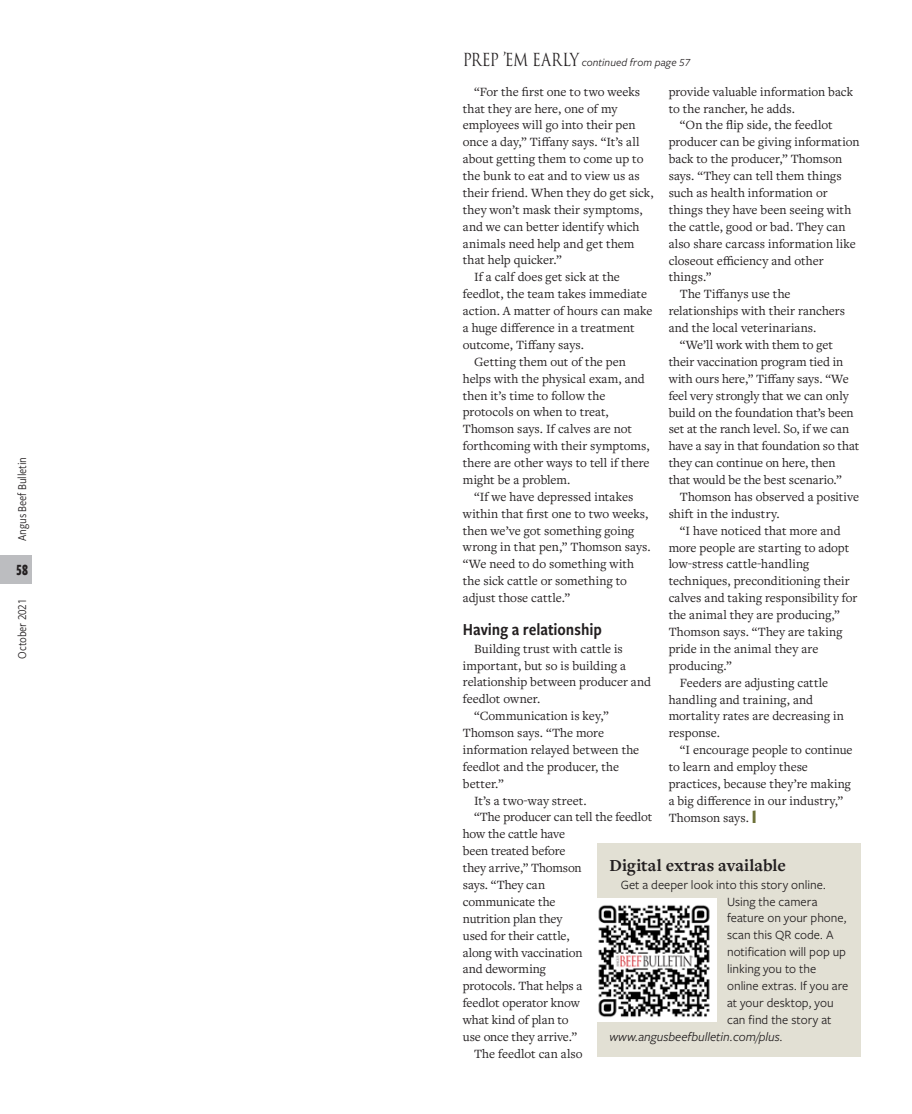
<style>
.page{position:relative;width:912px;height:1114px;background:#fff}
.page>*{position:absolute;margin:0;border:0;box-sizing:border-box;transform-origin:0 0}
.feature_sidebar_head{font:700 17.5px "Freight Text Pro";letter-spacing:.005em;color:#231f20}
.subhead{font:17.5px "Freight Sans Cnd Pro Semi";letter-spacing:-.005em;color:#231f20}
.t1{font:700 16.25px "Freight Sans Cmp Pro";color:#231f20;scale:.9 1}
.Feature_body{font:13.12px/16.9px "Freight Text Pro";color:#231f20}
.feature_sidebar_text{font:13.12px "Freight Sans Pro";color:#231f20}
.feature_sidebar_text-2{font:italic 13.12px "Freight Sans Pro";color:#231f20}
.t2{font:12.5px "Freight Sans Cnd Pro";letter-spacing:-.01em;color:#231f20}
.Continued_From_line{font:italic 11.25px "Freight Sans Pro";letter-spacing:.005em;color:#231f20}
.s1{font-family:"Trajan Pro 3";font-style:normal;font-size:17.5px}
.s2{font-family:"Freight Sans Pro";font-weight:700;font-size:18.38px;color:#6d7139}
</style>
<div class="page">
<div style="left:597px;top:843px;width:263px;height:214px;background:#e2e0d4"></div>
<div style="left:594px;top:898px;width:123px;height:124px;background:#fff"></div>
<img style="left:598px;top:905px;width:112px;height:112px">
<div style="left:0;top:556px;width:32px;height:28px;background:#bcbdc0"></div>
<p class="t2" style="left:14px;top:541px;width:85px;rotate:-90deg">Angus Beef Bulletin</p>
<p class="t1" style="left:16px;top:558px;width:15px">58</p>
<p class="t2" style="left:14px;top:659px;width:61px;rotate:-90deg">October 2021</p>
<p class="Continued_From_line" style="left:462px;top:55px;width:229px"><span class="s1">PREP ’EM EARLY</span> continued from page 57</p>
<p class="Feature_body" style="left:463px;top:83px;width:192px;text-indent:11px">“For the first one to two weeks that they are here, one of my employees will go into their pen once a day,” Tiffany says. “It’s all about getting them to come up to the bunk to eat and to view us as their friend. When they do get sick, they won’t mask their symptoms, and we can better identify which animals need help and get them that help quicker.”</p>
<p class="Feature_body" style="left:463px;top:268px;width:191px;text-indent:11px">If a calf does get sick at the feedlot, the team takes immediate action. A matter of hours can make a huge difference in a treatment outcome, Tiffany says.</p>
<p class="Feature_body" style="left:463px;top:353px;width:188px;text-indent:11px">Getting them out of the pen helps with the physical exam, and then it’s time to follow the protocols on when to treat,<br>Thomson says. If calves are not forthcoming with their symptoms, there are other ways to tell if there might be a problem.</p>
<p class="Feature_body" style="left:463px;top:488px;width:189px;text-indent:11px">“If we have depressed intakes within that first one to two weeks, then we’ve got something going wrong in that pen,” Thomson says. “We need to do something with the sick cattle or something to adjust those cattle.”</p>
<p class="subhead" style="left:462px;top:617px;width:140px">Having a relationship</p>
<p class="Feature_body" style="left:463px;top:639px;width:190px;text-indent:11px">Building trust with cattle is important, but so is building a relationship between producer and feedlot owner.</p>
<p class="Feature_body" style="left:463px;top:707px;width:178px;text-indent:11px">“Communication is key,”<br>Thomson says. “The more information relayed between the feedlot and the producer, the better.”</p>
<p class="Feature_body" style="left:474px;top:791px;width:114px">It’s a two-way street.</p>
<p class="Feature_body" style="left:463px;top:808px;width:191px;text-indent:11px">“The producer can tell the feedlot how the cattle have<br>been treated before<br>they arrive,” Thomson<br>says. “They can<br>communicate the<br>nutrition plan they<br>used for their cattle,<br>along with vaccination<br>and deworming<br>protocols. That helps a<br>feedlot operator know<br>what kind of plan to<br>use once they arrive.”</p>
<p class="Feature_body" style="left:474px;top:1044px;width:110px">The feedlot can also</p>
<p class="Feature_body" style="left:668px;top:83px;width:186px">provide valuable information back to the rancher, he adds.</p>
<p class="Feature_body" style="left:668px;top:116px;width:192px;text-indent:11px">“On the flip side, the feedlot producer can be giving information back to the producer,” Thomson says. “They can tell them things such as health information or things they have been seeing with the cattle, good or bad. They can also share carcass information like closeout efficiency and other things.”</p>
<p class="Feature_body" style="left:668px;top:285px;width:178px;text-indent:11px">The Tiffanys use the relationships with their ranchers and the local veterinarians.</p>
<p class="Feature_body" style="left:668px;top:336px;width:192px;text-indent:11px">“We’ll work with them to get their vaccination program tied in with ours here,” Tiffany says. “We feel very strongly that we can only build on the foundation that’s been set at the ranch level. So, if we can have a say in that foundation so that they can continue on here, then that would be the best scenario.”</p>
<p class="Feature_body" style="left:668px;top:488px;width:192px;text-indent:11px">Thomson has observed a positive shift in the industry.</p>
<p class="Feature_body" style="left:668px;top:521px;width:190px;text-indent:11px">“I have noticed that more and more people are starting to adopt low-stress cattle-handling techniques, preconditioning their calves and taking responsibility for the animal they are producing,”<br>Thomson says. “They are taking pride in the animal they are producing.”</p>
<p class="Feature_body" style="left:668px;top:673px;width:177px;text-indent:11px">Feeders are adjusting cattle handling and training, and mortality rates are decreasing in response.</p>
<p class="Feature_body" style="left:668px;top:741px;width:185px;text-indent:11px">“I encourage people to continue to learn and employ these practices, because they’re making a big difference in our industry,”<br>Thomson says. <span class="s2">l</span></p>
<p class="feature_sidebar_head" style="left:609px;top:853px;width:178px">Digital extras available</p>
<p class="feature_sidebar_text" style="left:620px;top:875px;width:207px">Get a deeper look into this story online.</p>
<p class="feature_sidebar_text" style="left:726px;top:892px;width:92px">Using the camera</p>
<p class="feature_sidebar_text" style="left:726px;top:909px;width:121px">feature on your phone,</p>
<p class="feature_sidebar_text" style="left:726px;top:926px;width:108px">scan this QR code. A</p>
<p class="feature_sidebar_text" style="left:726px;top:943px;width:120px">notification will pop up</p>
<p class="feature_sidebar_text" style="left:726px;top:960px;width:91px">linking you to the</p>
<p class="feature_sidebar_text" style="left:726px;top:977px;width:123px">online extras. If you are</p>
<p class="feature_sidebar_text" style="left:726px;top:994px;width:108px">at your desktop, you</p>
<p class="feature_sidebar_text" style="left:726px;top:1010px;width:106px">can find the story at</p>
<p class="feature_sidebar_text-2" style="left:609px;top:1027px;width:175px">www.angusbeefbulletin.com/plus.</p>
</div>
